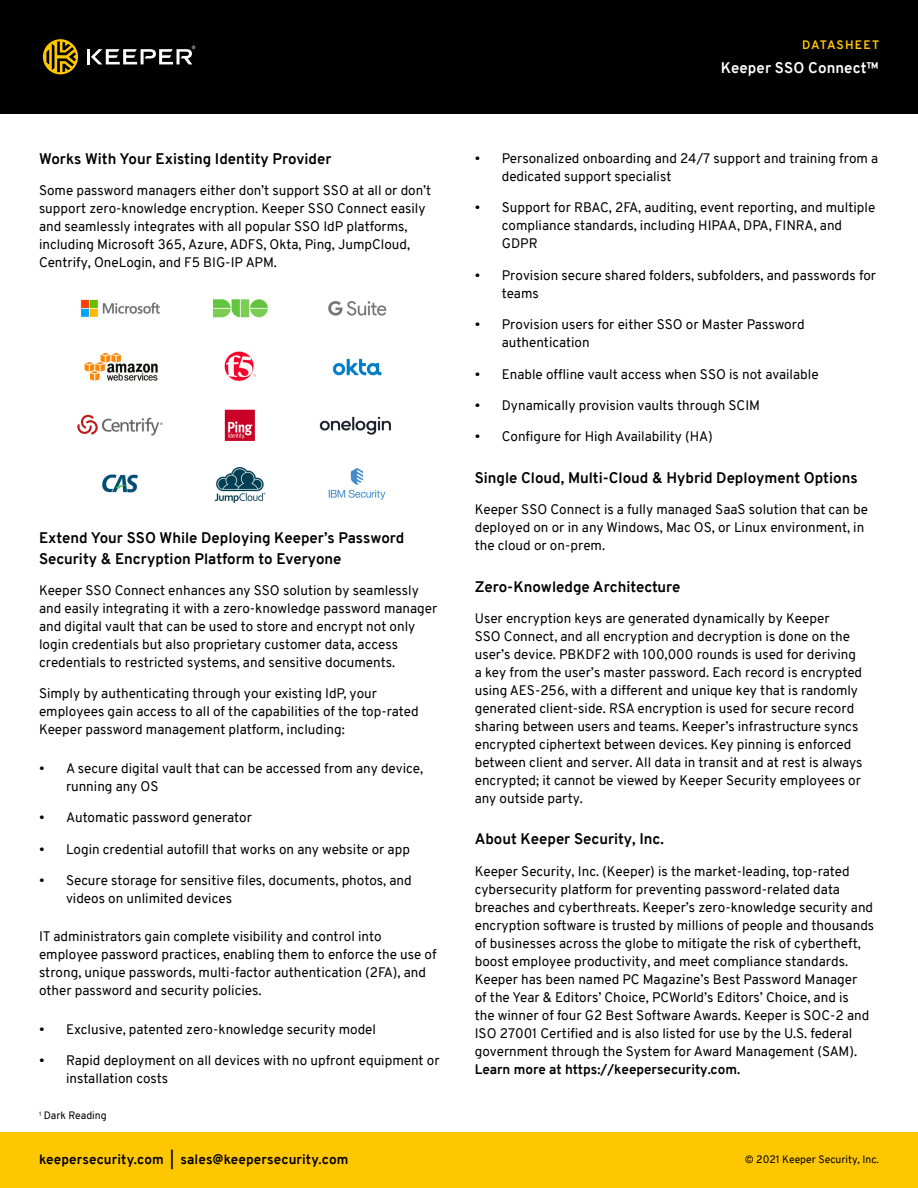
<style>
.page{position:relative;width:918px;height:1188px;background:#fff}
.page>*{position:absolute;margin:0;border:0;box-sizing:border-box;transform-origin:0 0}
.t1{font:700 15px/21px "Overpass";color:#000}
.t2{font:700 15px "Overpass";letter-spacing:.01em;color:#fff}
.t3{font:13.5px/18px "Overpass";color:#000}
.t4{font:700 13.5px "Overpass";color:#000}
.t5{font:700 12px "Overpass";letter-spacing:.09em;color:#ffc700}
.t6{font:10.5px "Overpass";color:#000}
</style>
<div class="page">
<div style="left:0;top:1132px;width:918px;height:56px;background:#ffc700"></div>
<div style="left:0;top:0;width:918px;height:114px;background:#000"></div>
<svg style="left:43px;top:39px;width:35px;height:35px"></svg>
<hr style="left:87px;top:49px;width:3px;height:15px;background:#fff">
<svg style="left:91px;top:46px;width:104px;height:18px"></svg>
<img style="left:80px;top:299px;width:80px;height:19px">
<img style="left:84px;top:352px;width:74px;height:29px">
<img style="left:77px;top:414px;width:86px;height:22px">
<img style="left:102px;top:474px;width:37px;height:19px">
<img style="left:212px;top:299px;width:56px;height:19px">
<img style="left:224px;top:351px;width:32px;height:30px">
<img style="left:224px;top:409px;width:32px;height:32px">
<img style="left:214px;top:466px;width:52px;height:37px">
<img style="left:328px;top:301px;width:59px;height:15px">
<img style="left:332px;top:358px;width:50px;height:18px">
<img style="left:319px;top:416px;width:72px;height:19px">
<img style="left:328px;top:468px;width:58px;height:32px">
<p class="t1" style="left:39px;top:148px;width:294px">Works With Your Existing Identity Provider</p>
<p class="t3" style="left:39px;top:182px;width:394px">Some password managers either don’t support SSO at all or don’t support zero-knowledge encryption. Keeper SSO Connect easily and seamlessly integrates with all popular SSO IdP platforms, including Microsoft 365, Azure, ADFS, Okta, Ping, JumpCloud, Centrify, OneLogin, and F5 BIG-IP APM.</p>
<p class="t1" style="left:39px;top:527px;width:367px">Extend Your SSO While Deploying Keeper’s Password<br>Security &amp; Encryption Platform to Everyone</p>
<p class="t3" style="left:39px;top:581px;width:400px">Keeper SSO Connect enhances any SSO solution by seamlessly and easily integrating it with a zero-knowledge password manager and digital vault that can be used to store and encrypt not only login credentials but also proprietary customer data, access credentials to restricted systems, and sensitive documents.</p>
<p class="t3" style="left:39px;top:685px;width:381px">Simply by authenticating through your existing IdP, your employees gain access to all of the capabilities of the top-rated<br>Keeper password management platform, including:</p>
<p class="t3" style="left:66px;top:759px;width:359px;text-indent:-27px">• A secure digital vault that can be accessed from any device, running any OS</p>
<p class="t3" style="left:39px;top:809px;width:215px">• Automatic password generator</p>
<p class="t3" style="left:39px;top:840px;width:372px">• Login credential autofill that works on any website or app</p>
<p class="t3" style="left:66px;top:872px;width:347px;text-indent:-27px">• Secure storage for sensitive files, documents, photos, and videos on unlimited devices</p>
<p class="t3" style="left:39px;top:928px;width:399px">IT administrators gain complete visibility and control into employee password practices, enabling them to enforce the use of strong, unique passwords, multi-factor authentication (2FA), and other password and security policies.</p>
<p class="t3" style="left:39px;top:1020px;width:339px">• Exclusive, patented zero-knowledge security model</p>
<p class="t3" style="left:66px;top:1052px;width:375px;text-indent:-27px">• Rapid deployment on all devices with no upfront equipment or installation costs</p>
<p class="t6" style="left:39px;top:1108px;width:69px"><sup>1</sup> Dark Reading</p>
<p class="t5" style="left:802px;top:36px;width:79px">DATASHEET</p>
<p class="t2" style="left:721px;top:57px;width:160px">Keeper SSO Connect™</p>
<p class="t3" style="left:502px;top:149px;width:378px;text-indent:-27px">• Personalized onboarding and 24/7 support and training from a dedicated support specialist</p>
<p class="t3" style="left:502px;top:198px;width:375px;text-indent:-27px">• Support for RBAC, 2FA, auditing, event reporting, and multiple compliance standards, including HIPAA, DPA, FINRA, and<br>GDPR</p>
<p class="t3" style="left:502px;top:266px;width:376px;text-indent:-27px">• Provision secure shared folders, subfolders, and passwords for teams</p>
<p class="t3" style="left:502px;top:315px;width:304px;text-indent:-27px">• Provision users for either SSO or Master Password authentication</p>
<p class="t3" style="left:475px;top:365px;width:345px">• Enable offline vault access when SSO is not available</p>
<p class="t3" style="left:475px;top:396px;width:287px">• Dynamically provision vaults through SCIM</p>
<p class="t3" style="left:475px;top:428px;width:239px">• Configure for High Availability (HA)</p>
<p class="t1" style="left:475px;top:467px;width:384px">Single Cloud, Multi-Cloud &amp; Hybrid Deployment Options</p>
<p class="t3" style="left:475px;top:501px;width:395px">Keeper SSO Connect is a fully managed SaaS solution that can be deployed on or in any Windows, Mac OS, or Linux environment, in the cloud or on-prem.</p>
<p class="t1" style="left:475px;top:576px;width:207px">Zero-Knowledge Architecture</p>
<p class="t3" style="left:475px;top:610px;width:389px">User encryption keys are generated dynamically by Keeper<br>SSO Connect, and all encryption and decryption is done on the user’s device. PBKDF2 with 100,000 rounds is used for deriving a key from the user’s master password. Each record is encrypted using AES-256, with a different and unique key that is randomly generated client-side. RSA encryption is used for secure record sharing between users and teams. Keeper’s infrastructure syncs encrypted ciphertext between devices. Key pinning is enforced between client and server. All data in transit and at rest is always encrypted; it cannot be viewed by Keeper Security employees or any outside party.</p>
<p class="t1" style="left:475px;top:829px;width:191px">About Keeper Security, Inc.</p>
<p class="t3" style="left:475px;top:862px;width:401px">Keeper Security, Inc. (Keeper) is the market-leading, top-rated cybersecurity platform for preventing password-related data breaches and cyberthreats. Keeper’s zero-knowledge security and encryption software is trusted by millions of people and thousands of businesses across the globe to mitigate the risk of cybertheft, boost employee productivity, and meet compliance standards.<br>Keeper has been named PC Magazine’s Best Password Manager<br>of the Year &amp; Editors’ Choice, PCWorld’s Editors’ Choice, and is<br>the winner of four G2 Best Software Awards. Keeper is SOC-2 and ISO 27001 Certified and is also listed for use by the U.S. federal government through the System for Award Management (SAM).</p>
<p class="t4" style="left:475px;top:1059px;width:267px">Learn more at https://keepersecurity.com.</p>
<p class="t4" style="left:39px;top:1149px;width:311px">keepersecurity.com | sales@keepersecurity.com</p>
<p class="t6" style="left:745px;top:1152px;width:136px">© 2021 Keeper Security, Inc.</p>
</div>
